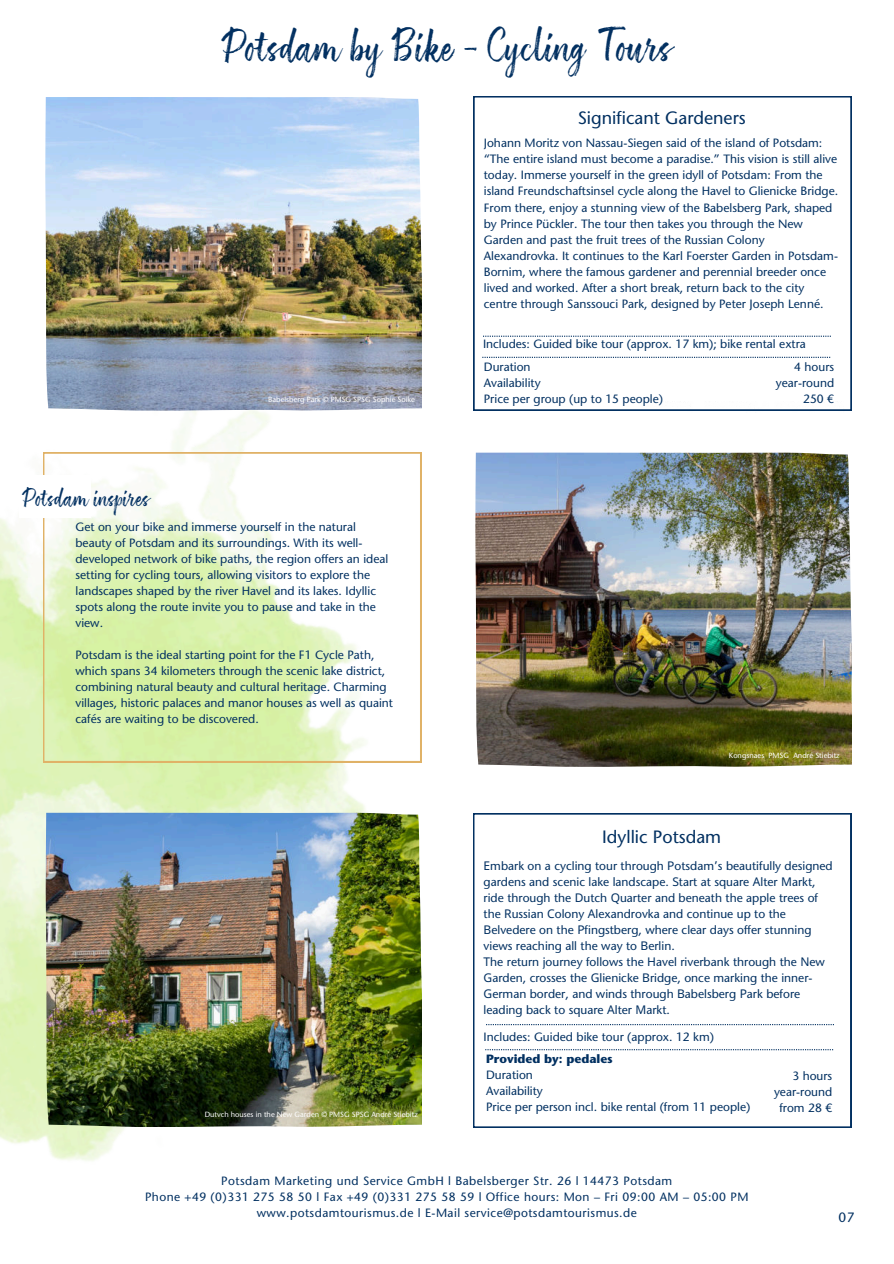
<style>
.page{position:relative;width:894px;height:1264px;background:#fff}
.page>*{position:absolute;margin:0;border:0;box-sizing:border-box;transform-origin:0 0}
.t1{font:40.5px "ATS Script";color:#023061}
.t2{font:22.5px "ATS Script";color:#023061}
.t3{font:500 17.85px "Stone Sans Std";color:#023061}
.t4{font:500 13.5px "Stone Sans Std";color:#023061}
.t5{font:500 12px/16px "Stone Sans Std";color:#023061}
.t6{font:12px/16px "Stone Sans Std Phonetic";color:#023061}
.t7{font:500 12px/16px "Stone Sans Std";letter-spacing:.04em;color:#023061;text-align:center}
.t8{font:700 12px "Stone Sans Std";color:#023061}
.t9{font:500 7.5px "Stone Sans Std";color:#fff}
.s1{font-family:"Noto Sans"}
.s2{font-family:"Noto Sans Gurmukhi"}
</style>
<div class="page">
<img style="left:0;top:330px;width:422px;height:831px">
<svg style="left:473px;top:813px;width:377px;height:314px"></svg>
<svg style="left:486px;top:1024px;width:347px;height:1px"></svg>
<svg style="left:485px;top:1049px;width:347px;height:1px"></svg>
<img style="left:641px;top:410px;width:202px;height:1px">
<svg style="left:473px;top:96px;width:378px;height:314px"></svg>
<svg style="left:483px;top:336px;width:347px;height:1px"></svg>
<svg style="left:482px;top:357px;width:348px;height:1px"></svg>
<img style="left:475px;top:452px;width:376px;height:314px">
<img style="left:46px;top:812px;width:375px;height:314px">
<svg style="left:43px;top:452px;width:378px;height:310px"></svg>
<div style="left:19px;top:475px;width:71px;height:42px;background:#fff"></div>
<img style="left:45px;top:97px;width:376px;height:313px">
<h1 class="t1" style="left:221px;top:23px;width:451px">Potsdam by Bike - Cycling Tours</h1>
<h2 class="t2" style="left:22px;top:485px;width:129px">Potsdam inspires</h2>
<p class="t9" style="left:268px;top:394px;width:148px">Babelsberg Park © PMSG SPSG Sophie Soike</p>
<p class="t5" style="left:75px;top:518px;width:314px">Get on your bike and immerse yourself in the natural beauty of Potsdam and its surroundings. With its well&shy;developed network of bike paths, the region offers an ideal setting for cycling tours, allowing visitors to explore the landscapes shaped by the river Havel and its lakes. Idyllic spots along the route invite you to pause and take in the view.</p>
<p class="t5" style="left:75px;top:646px;width:319px">Potsdam is the ideal starting point for the F1 Cycle Path, which spans 34 kilometers through the scenic lake district, combining natural beauty and cultural heritage. Charming villages, historic palaces and manor houses as well as quaint cafés are waiting to be discovered.</p>
<p class="t9" style="left:205px;top:1109px;width:214px">Dutvch houses in the New Garden © PMSG SPSG André Stiebitz</p>
<h3 class="t3" style="left:577px;top:107px;width:170px">Significant Gardeners</h3>
<p class="t5" style="left:483px;top:135px;width:356px">Johann Moritz von Nassau-Siegen said of the island of Potsdam: “The entire island must become a paradise.” This vision is still alive today. Immerse yourself in the green idyll of Potsdam: From the island Freundschaftsinsel cycle along the Havel to Glienicke Bridge.<br>From there, enjoy a stunning view of the Babelsberg Park, shaped by Prince Pückler. The tour then takes you through the New Garden and past the fruit trees of the Russian Colony Alexandrovka. It continues to the Karl Foerster Garden in Potsdam-Bornim, where the famous gardener and perennial breeder once lived and worked. After a short break, return back to the city centre through Sanssouci Park, designed by Peter Joseph Lenné.</p>
<p class="t5" style="left:794px;top:332px;width:41px;line-height:22.6px;text-indent:-311px">Includes: Guided bike tour (approx. 17 km); bike rental extra<br>4 hours</p>
<p class="t6" style="left:775px;top:374px;width:60px">year-round</p>
<p class="t5" style="left:803px;top:390px;width:32px">250 €</p>
<p class="t5" style="left:483px;top:358px;width:181px">Duration<br>Availability<br>Price per group (up to 15 people)</p>
<p class="t9" style="left:728px;top:751px;width:112px">Kongsnaes PMSG André Stiebitz</p>
<h3 class="t3" style="left:602px;top:825px;width:120px">Idyllic Potsdam</h3>
<p class="t6" style="left:483px;top:857px;width:350px"><span class="s1">E</span>mbark on a cycling tour through <span class="s1">P</span>otsdam<span class="s2">’</span>s beautifully designed gardens and scenic lake landscape. <span class="s1">S</span>tart at square <span class="s1">A</span>lter <span class="s1">M</span>arkt, ride through the <span class="s1">D</span>utch <span class="s1">Q</span>uarter and beneath the apple trees of the <span class="s1">R</span>ussian <span class="s1">C</span>olony <span class="s1">A</span>lexandrovka and continue up to the <span class="s1">B</span>elvedere on the <span class="s1">P</span>fingstberg, where clear days offer stunning views reaching all the way to <span class="s1">B</span>erlin.<br><span class="s1">T</span>he return journey follows the <span class="s1">H</span>avel riverbank through the <span class="s1">N</span>ew <span class="s1">G</span>arden, crosses the <span class="s1">G</span>lienicke <span class="s1">B</span>ridge, once marking the inner-<span class="s1">G</span>erman border, and winds through <span class="s1">B</span>abelsberg <span class="s1">P</span>ark before leading back to square <span class="s1">A</span>lter <span class="s1">M</span>arkt.</p>
<p class="t5" style="left:483px;top:1028px;width:232px">Includes: Guided bike tour (approx. 12 km)</p>
<p class="t8" style="left:486px;top:1051px;width:128px">Provided by: pedales</p>
<p class="t5" style="left:486px;top:1066px;width:266px">Duration<br>Availability<br>Price per person incl. bike rental (from 11 people)</p>
<p class="t5" style="left:773px;top:1067px;width:60px;text-align:right">3 hours year-round from 28 €</p>
<p class="t7" style="left:145px;top:1172px;width:605px">Potsdam Marketing und Service GmbH l Babelsberger Str. 26 l 14473 Potsdam<br>Phone +49 (0)331 275 58 50 l Fax +49 (0)331 275 58 59 l Office hours: Mon – Fri 09:00 AM – 05:00 PM www.potsdamtourismus.de l E-Mail service@potsdamtourismus.de</p>
<p class="t4" style="left:838px;top:1209px;width:18px">07</p>
</div>
